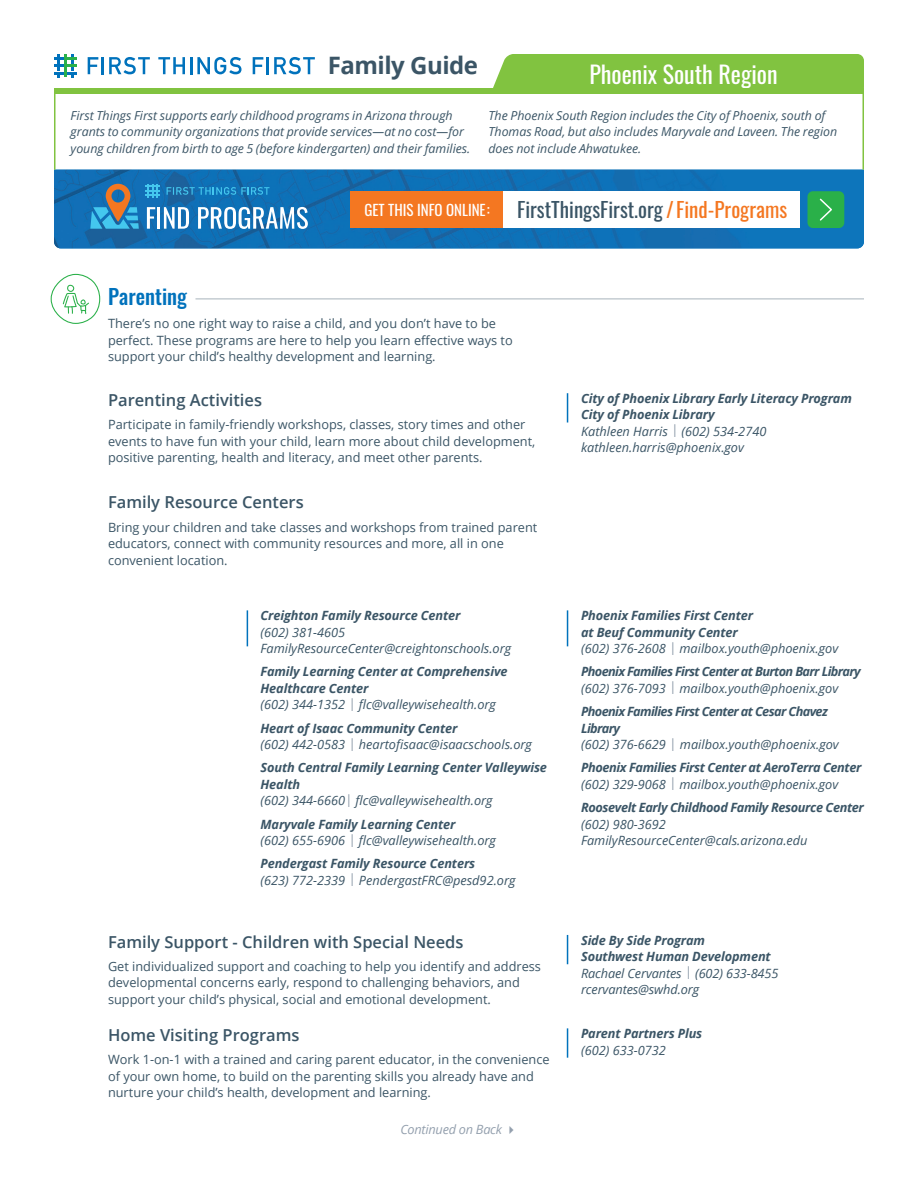
<style>
.page{position:relative;width:918px;height:1188px;background:#fff}
.page>*{position:absolute;margin:0;border:0;box-sizing:border-box;transform-origin:0 0}
.H2_2{font:24px "Oswald";color:#fff}
.Article_Body_Copy{font:700 24px "Open Sans";letter-spacing:-.02em;color:#3b5566}
.H2_2-2{font:21px "Oswald";color:#3b5566}
.H2_2-3{font:500 21px "Oswald";color:#0072bc}
.t1{font:600 16.5px "Open Sans";color:#3b5566}
.H2_2-4{font:15px "Oswald";color:#fff}
.H2_2-5{font:12.75px/16.5px "Open Sans";color:#3b5566}
.Contact_name{font:italic 700 12.75px/16.5px "Open Sans";letter-spacing:-.01em;color:#3b5566}
.Contact{font:italic 12.75px/16.5px "Open Sans";color:#3b5566}
.Contact_name-2{font:italic 700 12.75px/16.5px "Open Sans";letter-spacing:-.05em;color:#3b5566}
.Contact_name-3{font:italic 700 12.75px/16.5px "Open Sans";letter-spacing:-.03em;color:#3b5566}
.Article_Body_Copy-2{font:italic 12.75px "Open Sans";color:#3b5566}
.Article_Body_Copy-3{font:italic 700 12.75px "Open Sans";letter-spacing:-.01em;color:#3b5566}
.Article_Body_Copy-4{font:italic 12.75px "Open Sans";letter-spacing:-.02em;color:#94a0ae}
.Article_Body_Copy-5{font:italic 12.3px/16.5px "Open Sans";color:#3b5566}
.s1{color:#f47721}
.s2{color:#8a98a7}
.s3{font-weight:400}
.s4{font-weight:400;color:#8a98a7}
</style>
<div class="page">
<hr style="left:567px;top:610px;width:1px;height:36px;background:#0072bc">
<hr style="left:247px;top:610px;width:1px;height:36px;background:#0072bc">
<img style="left:54px;top:170px;width:810px;height:78px">
<svg style="left:54px;top:54px;width:810px;height:37px"></svg>
<hr style="left:195px;top:299px;width:669px;height:1px;background:#3b5566">
<svg style="left:51px;top:274px;width:49px;height:50px"></svg>
<hr style="left:567px;top:1028px;width:1px;height:30px;background:#0072bc">
<svg style="left:567px;top:935px;width:1px;height:29px"></svg>
<hr style="left:567px;top:393px;width:1px;height:30px;background:#0072bc">
<div style="left:54px;top:91px;width:810px;height:79px;border:2px solid #81c340"></div>
<svg style="left:147px;top:207px;width:8px;height:22px"></svg>
<hr style="left:157px;top:207px;width:3px;height:22px;background:#fff">
<svg style="left:164px;top:207px;width:25px;height:22px"></svg>
<svg style="left:198px;top:207px;width:110px;height:22px"></svg>
<svg style="left:90px;top:184px;width:49px;height:45px;background:#4f85a1"></svg>
<svg style="left:167px;top:187px;width:102px;height:8px"></svg>
<svg style="left:146px;top:184px;width:14px;height:14px"></svg>
<div style="left:459px;top:191px;width:341px;height:37px;background:#fff"></div>
<div style="left:351px;top:191px;width:152px;height:37px;background:#f47721"></div>
<div style="left:808px;top:191px;width:36px;height:37px;background:#2ab049;border-radius:5px"></div>
<svg style="left:819px;top:198px;width:13px;height:23px"></svg>
<p class="Article_Body_Copy" style="left:328px;top:49px;width:152px">Family Guide</p>
<p class="Article_Body_Copy-5" style="left:71px;top:107px;width:401px">First Things First supports early childhood programs in Arizona through grants to community organizations that provide services—at no cost—for young children from birth to age 5 (before kindergarten) and their families.</p>
<p class="H2_2" style="left:589px;top:53px;width:190px">Phoenix South Region</p>
<p class="Article_Body_Copy-5" style="left:488px;top:107px;width:350px">The Phoenix South Region includes the City of Phoenix, south of<br>Thomas Road, but also includes Maryvale and Laveen. The region does not include Ahwatukee.</p>
<p class="H2_2-4" style="left:364px;top:196px;width:127px">GET THIS INFO ONLINE:</p>
<p class="H2_2-2" style="left:517px;top:191px;width:272px">FirstThingsFirst.org <span class="s1">/Find-Programs</span></p>
<p class="H2_2-3" style="left:108px;top:285px;width:81px">Parenting</p>
<p class="H2_2-5" style="left:108px;top:315px;width:406px">There’s no one right way to raise a child, and you don’t have to be perfect. These programs are here to help you learn effective ways to support your child’s healthy development and learning.</p>
<p class="t1" style="left:108px;top:389px;width:156px">Parenting Activities</p>
<p class="H2_2-5" style="left:108px;top:416px;width:429px">Participate in family-friendly workshops, classes, story times and other events to have fun with your child, learn more about child development, positive parenting, health and literacy, and meet other parents.</p>
<p class="t1" style="left:108px;top:491px;width:197px">Family Resource Centers</p>
<p class="H2_2-5" style="left:108px;top:518px;width:431px">Bring your children and take classes and workshops from trained parent educators, connect with community resources and more, all in one convenient location.</p>
<p class="Article_Body_Copy-3" style="left:260px;top:607px;width:202px">Creighton Family Resource Center</p>
<p class="Contact" style="left:260px;top:623px;width:86px">(602) 381-4605</p>
<p class="Contact" style="left:260px;top:640px;width:252px">FamilyResourceCenter@creightonschools.org</p>
<p class="Contact_name" style="left:260px;top:663px;width:249px">Family Learning Center at Comprehensive<br>Healthcare Center</p>
<p class="Contact" style="left:260px;top:696px;width:237px">(602) 344-1352 <span class="s2">|</span> flc@valleywisehealth.org</p>
<p class="Contact_name" style="left:260px;top:719px;width:198px">Heart of Isaac Community Center</p>
<p class="Contact" style="left:260px;top:736px;width:273px">(602) 442-0583 <span class="s2">|</span> heartofisaac@isaacschools.org</p>
<p class="Contact_name" style="left:260px;top:759px;width:288px">South Central Family Learning Center Valleywise<br>Health</p>
<p class="Contact" style="left:260px;top:792px;width:234px">(602) 344-6660<span class="s2">|</span> flc@valleywisehealth.org</p>
<p class="Contact_name" style="left:260px;top:815px;width:196px">Maryvale Family Learning Center</p>
<p class="Contact" style="left:260px;top:832px;width:237px">(602) 655-6906 <span class="s2">|</span> flc@valleywisehealth.org</p>
<p class="Contact_name" style="left:260px;top:855px;width:216px">Pendergast Family Resource Centers</p>
<p class="Contact" style="left:260px;top:872px;width:257px">(623) 772-2339 <span class="s2">|</span> PendergastFRC@pesd92.org</p>
<p class="t1" style="left:108px;top:930px;width:357px">Family Support - Children with Special Needs</p>
<p class="H2_2-5" style="left:108px;top:958px;width:435px">Get individualized support and coaching to help you identify and address developmental concerns early, respond to challenging behaviors, and support your child’s physical, social and emotional development.</p>
<p class="t1" style="left:108px;top:1024px;width:193px">Home Visiting Programs</p>
<p class="H2_2-5" style="left:108px;top:1051px;width:443px">Work 1-on-1 with a trained and caring parent educator, in the convenience of your own home, to build on the parenting skills you already have and nurture your child’s health, development and learning.</p>
<p class="Article_Body_Copy-4" style="left:400px;top:1121px;width:119px">Continued on Back ✔</p>
<p class="Contact_name" style="left:581px;top:390px;width:272px">City of Phoenix Library Early Literacy Program</p>
<p class="Contact_name" style="left:581px;top:406px;width:135px">City of Phoenix Library</p>
<p class="Article_Body_Copy-2" style="left:581px;top:423px;width:187px">Kathleen Harris <span class="s2">|</span> (602) 534-2740</p>
<p class="Article_Body_Copy-2" style="left:581px;top:439px;width:164px">kathleen.harris@phoenix.gov</p>
<p class="Contact_name" style="left:581px;top:607px;width:259px">Phoenix Families First Center<br>at Beuf Community Center<br><span class="s3">(602) 376-2608</span> <span class="s4">|</span> <span class="s3">mailbox.youth@phoenix.gov</span></p>
<p class="Contact_name-2" style="left:581px;top:663px;width:281px">Phoenix Families First Center at Burton Barr Library <span class="s3">(602) 376-7093</span> <span class="s4">|</span> <span class="s3">mailbox.youth@phoenix.gov</span></p>
<p class="Contact_name-2" style="left:581px;top:703px;width:259px">Phoenix Families First Center at Cesar Chavez<br>Library<br><span class="s3">(602) 376-6629</span> <span class="s4">|</span> <span class="s3">mailbox.youth@phoenix.gov</span></p>
<p class="Contact_name-3" style="left:581px;top:759px;width:282px">Phoenix Families First Center at AeroTerra Center <span class="s3">(602) 329-9068</span> <span class="s4">|</span> <span class="s3">mailbox.youth@phoenix.gov</span></p>
<p class="Contact_name-3" style="left:581px;top:799px;width:284px">Roosevelt Early Childhood Family Resource Center</p>
<p class="Contact" style="left:581px;top:815px;width:228px">(602) 980-3692<br>FamilyResourceCenter@cals.arizona.edu</p>
<p class="Contact_name" style="left:581px;top:932px;width:126px">Side By Side Program</p>
<p class="Contact_name" style="left:581px;top:948px;width:191px">Southwest Human Development</p>
<p class="Article_Body_Copy-2" style="left:581px;top:964px;width:199px">Rachael Cervantes <span class="s2">|</span> (602) 633-8455</p>
<p class="Article_Body_Copy-2" style="left:581px;top:981px;width:120px">rcervantes@swhd.org</p>
<p class="Contact_name" style="left:581px;top:1025px;width:123px">Parent Partners Plus</p>
<p class="Article_Body_Copy-2" style="left:581px;top:1041px;width:86px">(602) 633-0732</p>
</div>
